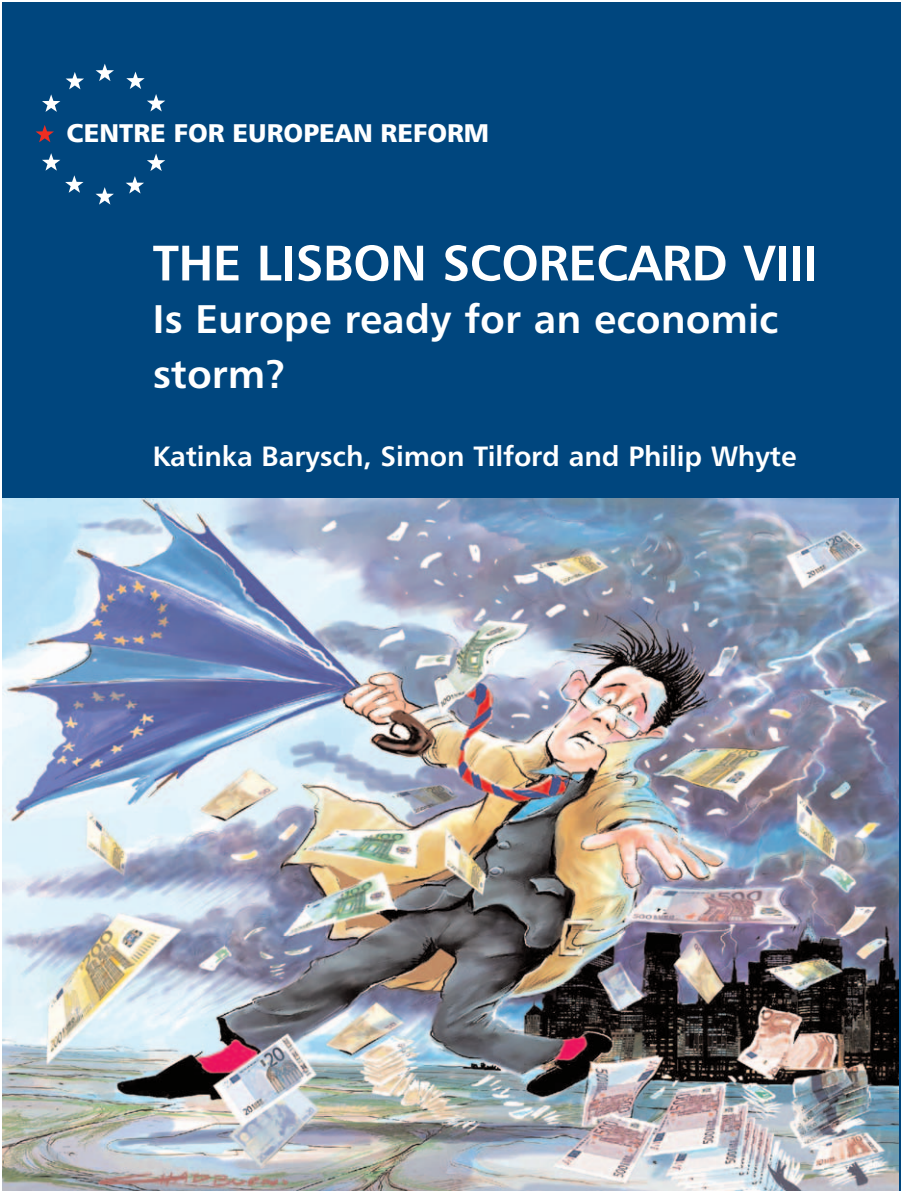
<style>
.page{position:relative;width:901px;height:1191px;background:#fff}
.page>*{position:absolute;margin:0;border:0;box-sizing:border-box;transform-origin:0 0}
.t1{font:50px "Humanist 777 BT Bold B";letter-spacing:-.01em;color:#fff}
.t2{font:40px/55.4px "Humanist 777 BT Bold B";color:#fff}
.t3{font:28px "Humanist 777 BT Bold B";letter-spacing:-.005em;color:#fff}
.t4{font:25.6px "Humanist 777 BT Black B";color:#fff}
</style>
<div class="page">
<div style="left:3px;top:2px;width:898px;height:1188px;background:#00467e"></div>
<img style="left:2px;top:498px;width:897px;height:693px">
<svg style="left:96px;top:64px;width:18px;height:17px"></svg>
<svg style="left:126px;top:72px;width:39px;height:39px"></svg>
<svg style="left:126px;top:154px;width:39px;height:39px"></svg>
<svg style="left:95px;top:187px;width:19px;height:18px"></svg>
<svg style="left:42px;top:153px;width:42px;height:40px"></svg>
<svg style="left:42px;top:94px;width:18px;height:18px"></svg>
<svg style="left:66px;top:72px;width:18px;height:17px"></svg>
<svg style="left:36px;top:125px;width:18px;height:17px"></svg>
<p class="t4" style="left:66px;top:123px;width:424px">CENTRE FOR EUROPEAN REFORM</p>
<h1 class="t1" style="left:153px;top:243px;width:667px">THE LISBON SCORECARD VIII</h1>
<h2 class="t2" style="left:153px;top:294px;width:627px">Is Europe ready for an economic storm?</h2>
<p class="t3" style="left:153px;top:445px;width:645px">Katinka Barysch, Simon Tilford and Philip Whyte</p>
</div>
